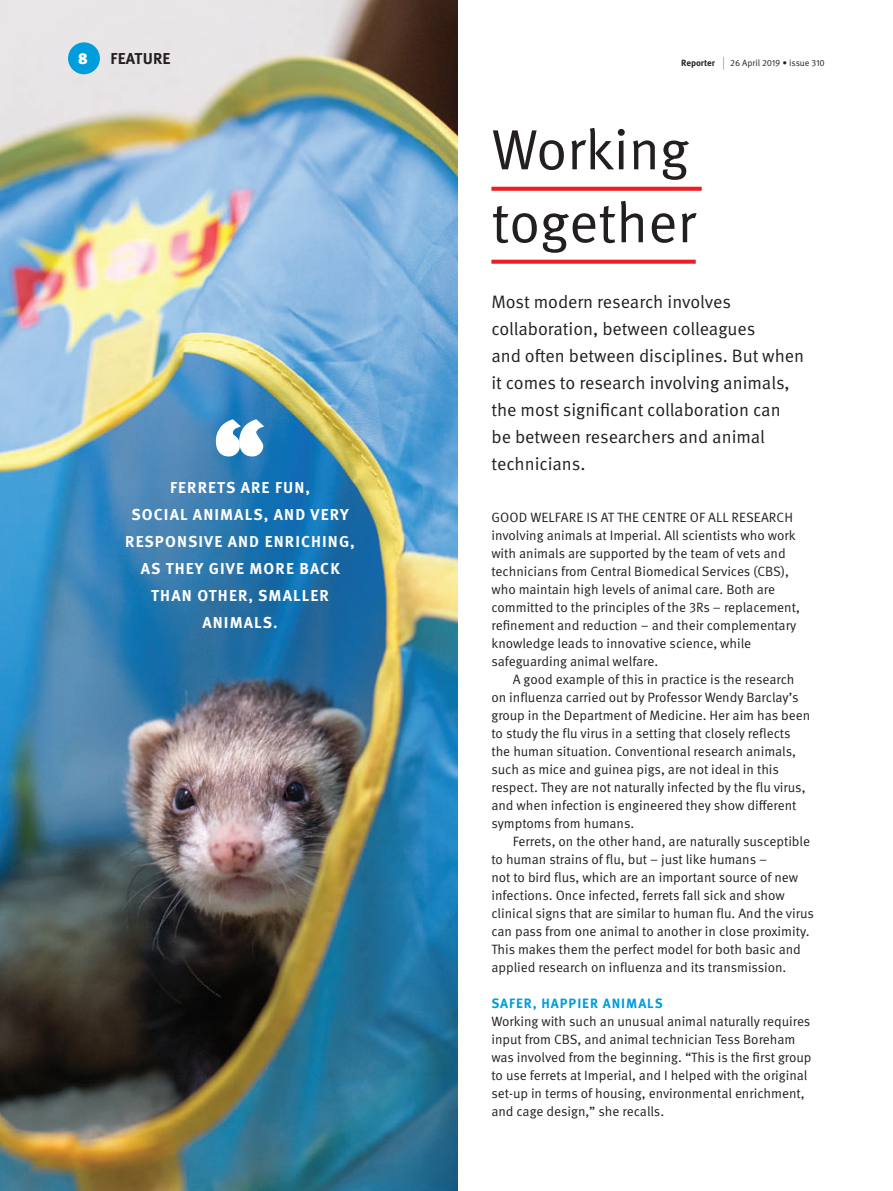
<style>
.page{position:relative;width:893px;height:1191px;background:#fff}
.page>*{position:absolute;margin:0;border:0;box-sizing:border-box;transform-origin:0 0}
.t1{font:56.7px/72.9px "Meta OT";letter-spacing:-.005em;color:#231f20}
.t2{font:18px/27px "Meta OT Norm";letter-spacing:-.005em;color:#231f20}
.t3{font:700 15.75px/27px "Meta OT";letter-spacing:.07em;color:#fff;text-align:center}
.t4{font:700 15.75px "Meta OT";letter-spacing:.01em;color:#231f20}
.t5{font:900 15.75px "Meta OT";color:#fff}
.t6{font:13.5px/18px "Meta OT";letter-spacing:-.005em;color:#231f20}
.t7{font:700 13.5px "Meta OT";letter-spacing:.07em;color:#009ddc}
.t8{font:9px "Meta OT";letter-spacing:-.005em;color:#231f20}
.t9{font:700 9px "Meta OT";letter-spacing:-.005em;color:#231f20}
.s1{font-weight:400;font-size:13.5px}
</style>
<div class="page">
<img style="left:0;top:0;width:457px;height:1191px">
<svg style="left:216px;top:419px;width:48px;height:37px"></svg>
<svg style="left:491px;top:187px;width:211px;height:4px"></svg>
<svg style="left:491px;top:260px;width:205px;height:4px"></svg>
<div style="left:68px;top:42px;width:32px;height:32px;background:#009ddc;border-radius:50%"></div>
<p class="t5" style="left:78px;top:49px;width:11px">8</p>
<p class="t4" style="left:111px;top:48px;width:61px">FEATURE</p>
<p class="t3" style="left:125px;top:474px;width:231px">FERRETS ARE FUN,<br>SOCIAL ANIMALS, AND VERY<br>RESPONSIVE AND ENRICHING,<br>AS THEY GIVE MORE BACK<br>THAN OTHER, SMALLER<br>ANIMALS.</p>
<p class="t9" style="left:681px;top:57px;width:44px">Reporter <span class="s1">|</span></p>
<p class="t8" style="left:730px;top:57px;width:96px">26 April 2019 • issue 310</p>
<h1 class="t1" style="left:491px;top:114px;width:206px">Working together</h1>
<p class="t2" style="left:491px;top:289px;width:314px">Most modern research involves collaboration, between colleagues<br>and often between disciplines. But when it comes to research involving animals, the most significant collaboration can be between researchers and animal technicians.</p>
<p class="t6" style="left:491px;top:508px;width:310px">GOOD WELFARE IS AT THE CENTRE OF ALL RESEARCH involving animals at Imperial. All scientists who work with animals are supported by the team of vets and technicians from Central Biomedical Services (CBS), who maintain high levels of animal care. Both are committed to the principles of the 3Rs – replacement, refinement and reduction – and their complementary knowledge leads to innovative science, while safeguarding animal welfare.</p>
<p class="t6" style="left:491px;top:670px;width:320px;text-indent:21px">A good example of this in practice is the research on influenza carried out by Professor Wendy Barclay’s group in the Department of Medicine. Her aim has been to study the flu virus in a setting that closely reflects the human situation. Conventional research animals, such as mice and guinea pigs, are not ideal in this respect. They are not naturally infected by the flu virus, and when infection is engineered they show different symptoms from humans.</p>
<p class="t6" style="left:491px;top:832px;width:324px;text-indent:21px">Ferrets, on the other hand, are naturally susceptible to human strains of flu, but – just like humans –<br>not to bird flus, which are an important source of new infections. Once infected, ferrets fall sick and show clinical signs that are similar to human flu. And the virus can pass from one animal to another in close proximity.<br>This makes them the perfect model for both basic and applied research on influenza and its transmission.</p>
<p class="t7" style="left:491px;top:995px;width:173px">SAFER, HAPPIER ANIMALS</p>
<p class="t6" style="left:491px;top:1012px;width:322px">Working with such an unusual animal naturally requires input from CBS, and animal technician Tess Boreham was involved from the beginning. “This is the first group to use ferrets at Imperial, and I helped with the original set-up in terms of housing, environmental enrichment, and cage design,” she recalls.</p>
</div>
